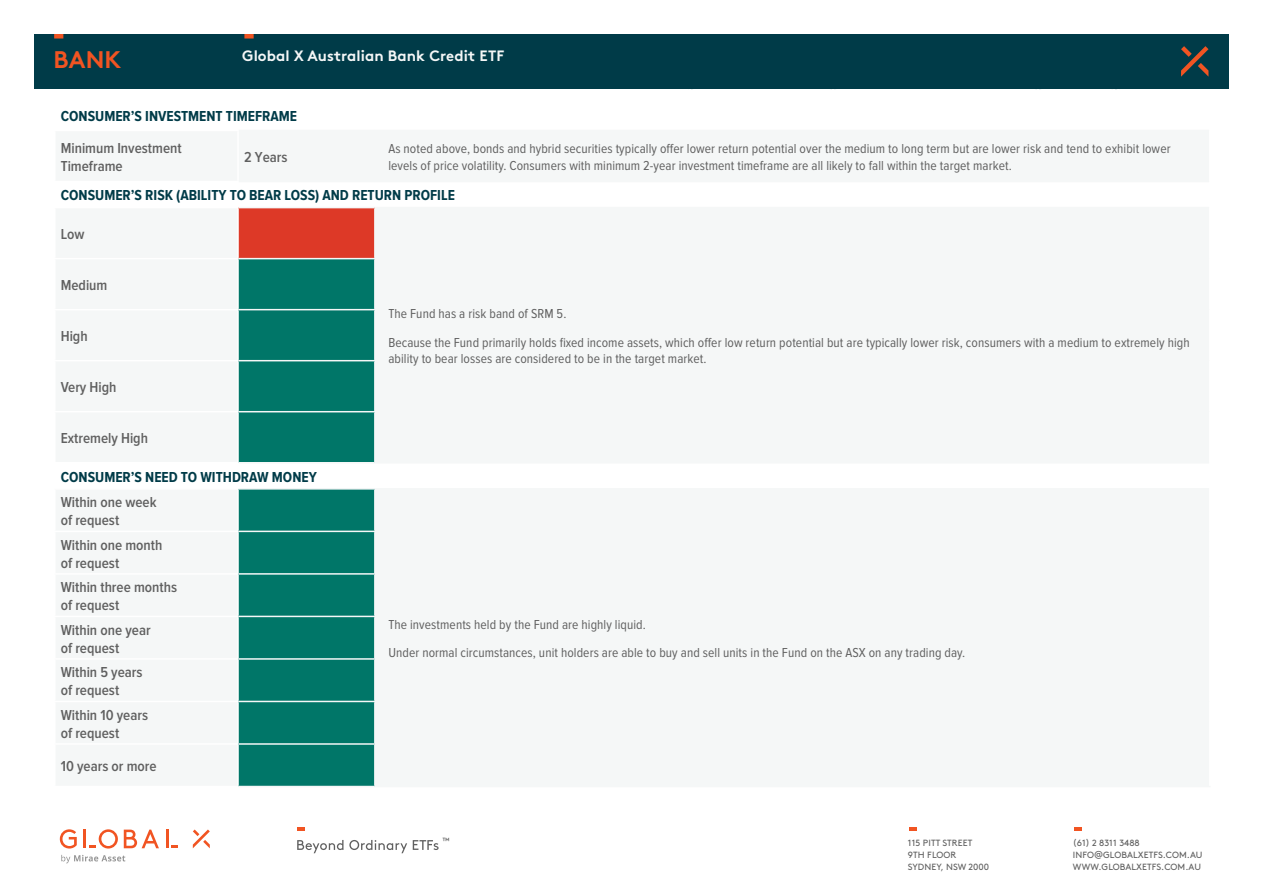
<style>
.page{position:relative;width:1263px;height:893px;background:#fff}
.page>*{position:absolute;margin:0;border:0;box-sizing:border-box;transform-origin:0 0}
.t1{font:700 24px "Brown";color:#f15422}
.t2{font:600 15px/18px "Proxima Nova Cond";color:#606060}
.t3{font:700 15px "Proxima Nova Cond";color:#003b48}
.t4{font:700 15px "Brown";letter-spacing:.005em;color:#f5f7f7}
.t5{font:13.5px/28.5px "Proxima Nova Cond";letter-spacing:.005em;color:#606060}
.t6{font:9px/12px "Brown";letter-spacing:.01em;color:#606060}
</style>
<div class="page">
<div style="left:34px;top:34px;width:1195px;height:55px;background:#003b48"></div>
<svg style="left:1181px;top:46px;width:28px;height:31px"></svg>
<div style="left:244px;top:34px;width:10px;height:5px;background:#f15422"></div>
<div style="left:54px;top:34px;width:9px;height:5px;background:#f15422"></div>
<svg style="left:297px;top:840px;width:46px;height:13px"></svg>
<svg style="left:349px;top:840px;width:58px;height:13px"></svg>
<svg style="left:413px;top:840px;width:26px;height:10px"></svg>
<svg style="left:297px;top:827px;width:8px;height:3px"></svg>
<svg style="left:1074px;top:827px;width:7px;height:3px"></svg>
<svg style="left:909px;top:827px;width:7px;height:3px"></svg>
<svg style="left:124px;top:830px;width:35px;height:18px"></svg>
<svg style="left:193px;top:829px;width:17px;height:19px"></svg>
<hr style="left:166px;top:830px;width:3px;height:18px;background:#f15422">
<svg style="left:171px;top:846px;width:7px;height:2px"></svg>
<svg style="left:60px;top:829px;width:17px;height:19px"></svg>
<svg style="left:84px;top:829px;width:34px;height:19px"></svg>
<svg style="left:61px;top:855px;width:64px;height:8px"></svg>
<div style="left:238px;top:130px;width:137px;height:51px;background:#f5f7f7"></div>
<div style="left:238px;top:208px;width:137px;height:51px;background:#dd3927"></div>
<svg style="left:239px;top:259px;width:135px;height:527px;background:#0e7d70"></svg>
<hr style="left:375px;top:130px;width:834px;height:1px;background:#f5f7f7">
<hr style="left:374px;top:131px;width:2px;height:50px;background:#f5f7f7">
<hr style="left:239px;top:181px;width:136px;height:1px;background:#f5f7f7">
<hr style="left:375px;top:181px;width:834px;height:1px;background:#f5f7f7">
<hr style="left:239px;top:207px;width:136px;height:1px;background:#f5f7f7">
<hr style="left:375px;top:207px;width:834px;height:1px;background:#f5f7f7">
<hr style="left:374px;top:208px;width:2px;height:50px;background:#f5f7f7">
<hr style="left:239px;top:258px;width:137px;height:1px;background:#f5f7f7">
<hr style="left:374px;top:259px;width:2px;height:50px;background:#f5f7f7">
<hr style="left:239px;top:309px;width:137px;height:1px;background:#f5f7f7">
<hr style="left:374px;top:310px;width:2px;height:50px;background:#f5f7f7">
<hr style="left:239px;top:360px;width:137px;height:1px;background:#f5f7f7">
<hr style="left:374px;top:361px;width:2px;height:50px;background:#f5f7f7">
<hr style="left:239px;top:411px;width:137px;height:1px;background:#f5f7f7">
<hr style="left:374px;top:412px;width:2px;height:50px;background:#f5f7f7">
<hr style="left:239px;top:462px;width:136px;height:1px;background:#f5f7f7">
<hr style="left:375px;top:462px;width:834px;height:1px;background:#f5f7f7">
<hr style="left:239px;top:488px;width:136px;height:2px;background:#f5f7f7">
<hr style="left:375px;top:488px;width:834px;height:2px;background:#f5f7f7">
<hr style="left:374px;top:490px;width:2px;height:41px;background:#f5f7f7">
<hr style="left:239px;top:531px;width:137px;height:1px;background:#f5f7f7">
<hr style="left:374px;top:532px;width:2px;height:41px;background:#f5f7f7">
<hr style="left:239px;top:573px;width:137px;height:2px;background:#f5f7f7">
<hr style="left:374px;top:575px;width:2px;height:41px;background:#f5f7f7">
<hr style="left:239px;top:616px;width:137px;height:1px;background:#f5f7f7">
<hr style="left:374px;top:617px;width:2px;height:41px;background:#f5f7f7">
<hr style="left:239px;top:658px;width:137px;height:2px;background:#f5f7f7">
<hr style="left:374px;top:660px;width:2px;height:41px;background:#f5f7f7">
<hr style="left:239px;top:701px;width:137px;height:1px;background:#f5f7f7">
<hr style="left:374px;top:702px;width:2px;height:41px;background:#f5f7f7">
<hr style="left:239px;top:743px;width:137px;height:2px;background:#f5f7f7">
<hr style="left:374px;top:745px;width:2px;height:41px;background:#f5f7f7">
<hr style="left:239px;top:786px;width:136px;height:1px;background:#f5f7f7">
<hr style="left:375px;top:786px;width:835px;height:1px;background:#f5f7f7">
<hr style="left:54px;top:130px;width:185px;height:1px;background:#fff">
<hr style="left:237px;top:131px;width:2px;height:50px;background:#fff">
<hr style="left:237px;top:208px;width:2px;height:50px;background:#fff">
<hr style="left:54px;top:258px;width:185px;height:1px;background:#fff">
<h1 class="t1" style="left:54px;top:40px;width:69px">BANK</h1>
<p class="t4" style="left:242px;top:44px;width:263px">Global X Australian Bank Credit ETF</p>
<p class="t3" style="left:61px;top:108px;width:238px">CONSUMER’S INVESTMENT TIMEFRAME</p>
<p class="t2" style="left:61px;top:140px;width:122px">Minimum Investment<br>Timeframe</p>
<p class="t2" style="left:244px;top:149px;width:45px">2 Years</p>
<p class="t5" style="left:388px;top:141px;width:784px;line-height:16.5px">As noted above, bonds and hybrid securities typically offer lower return potential over the medium to long term but are lower risk and tend to exhibit lower levels of price volatility. Consumers with minimum 2-year investment timeframe are all likely to fall within the target market.</p>
<p class="t3" style="left:61px;top:187px;width:396px">CONSUMER’S RISK (ABILITY TO BEAR LOSS) AND RETURN PROFILE</p>
<p class="t2" style="left:61px;top:226px;width:25px">Low</p>
<p class="t2" style="left:61px;top:277px;width:48px">Medium</p>
<p class="t2" style="left:61px;top:328px;width:28px">High</p>
<p class="t2" style="left:61px;top:379px;width:57px">Very High</p>
<p class="t2" style="left:61px;top:430px;width:89px">Extremely High</p>
<p class="t3" style="left:61px;top:468px;width:258px">CONSUMER’S NEED TO WITHDRAW MONEY</p>
<p class="t2" style="left:61px;top:494px;width:97px">Within one week of request</p>
<p class="t2" style="left:61px;top:536px;width:103px">Within one month of request</p>
<p class="t2" style="left:61px;top:579px;width:118px">Within three months of request</p>
<p class="t2" style="left:61px;top:621px;width:91px">Within one year of request</p>
<p class="t2" style="left:61px;top:664px;width:83px">Within 5 years of request</p>
<p class="t2" style="left:61px;top:706px;width:89px">Within 10 years of request</p>
<p class="t2" style="left:61px;top:758px;width:97px">10 years or more</p>
<p class="t5" style="left:388px;top:300px;width:803px">The Fund has a risk band of SRM 5.<br>Because the Fund primarily holds fixed income assets, which offer low return potential but are typically lower risk, consumers with a medium to extremely high</p>
<p class="t5" style="left:388px;top:345px;width:320px">ability to bear losses are considered to be in the target market.</p>
<p class="t5" style="left:388px;top:610px;width:578px">The investments held by the Fund are highly liquid.<br>Under normal circumstances, unit holders are able to buy and sell units in the Fund on the ASX on any trading day.</p>
<p class="t6" style="left:442px;top:834px;width:9px">™</p>
<p class="t6" style="left:908px;top:836px;width:83px">115 PITT STREET<br>9TH FLOOR<br>SYDNEY, NSW 2000</p>
<p class="t6" style="left:1073px;top:836px;width:131px">(61) 2 8311 3488<br>INFO@GLOBALXETFS.COM.AU<br>WWW.GLOBALXETFS.COM.AU</p>
</div>
